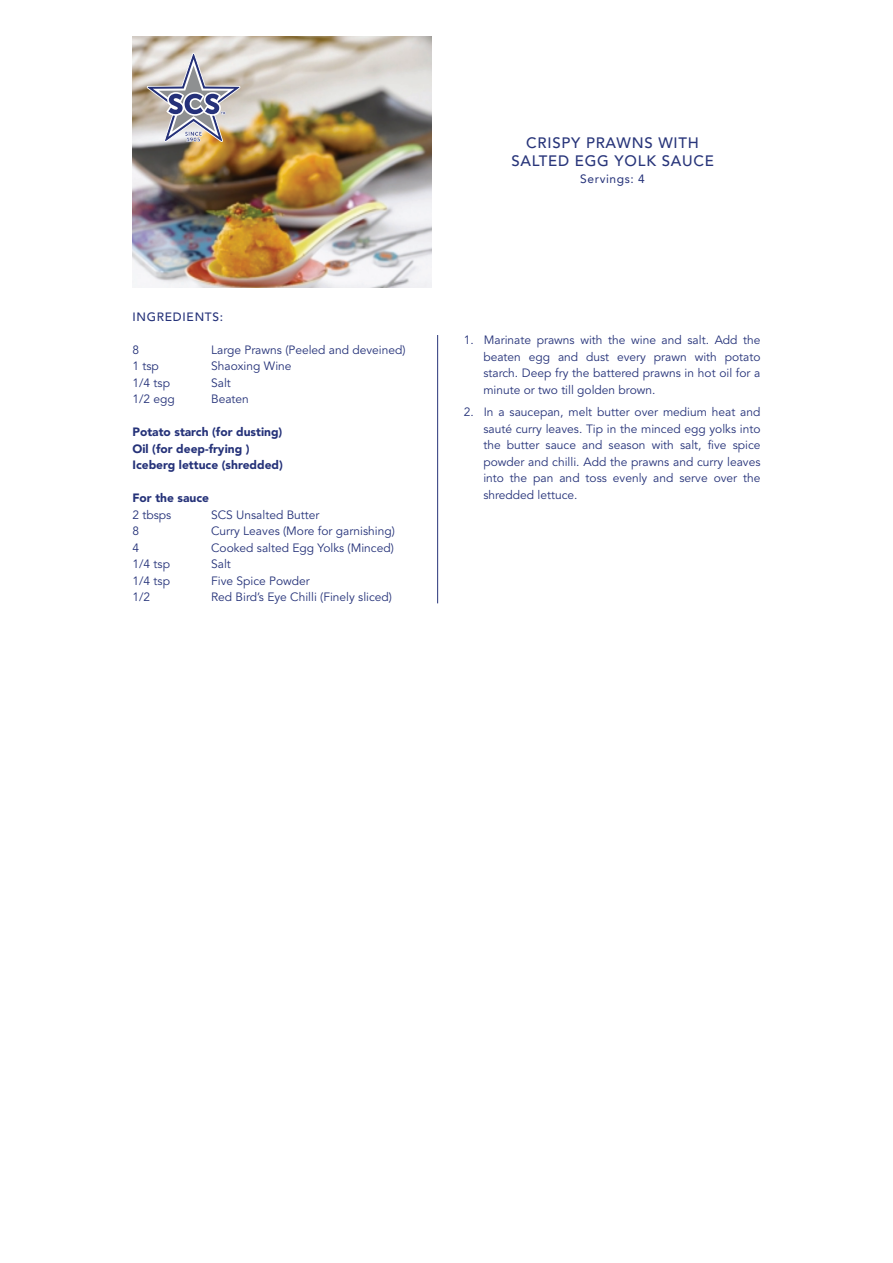
<style>
.page{position:relative;width:893px;height:1263px;background:#fff}
.page>*{position:absolute;margin:0;border:0;box-sizing:border-box;transform-origin:0 0}
.t1{font:500 15px/18px "Avenir";letter-spacing:.05em;color:#28357a;text-align:center}
.t2{font:12px/16.5px "Avenir";color:#253279;text-align:justify}
.t3{font:900 12px/16.5px "Avenir";color:#253279}
.t4{font:500 12px "Avenir";letter-spacing:.06em;color:#253279}
.t5{font:12px "Avenir";letter-spacing:.05em;color:#253279}
</style>
<div class="page">
<hr style="left:437px;top:335px;width:1px;height:268px;background:#28357a">
<img style="left:132px;top:36px;width:300px;height:252px">
<svg style="left:147px;top:53px;width:93px;height:89px;background:#bbb7b9"></svg>
<p class="t4" style="left:132px;top:312px;width:92px">INGREDIENTS:</p>
<p class="t2" style="left:132px;top:343px;width:8px">8</p>
<p class="t2" style="left:211px;top:343px;width:196px">Large Prawns (Peeled and deveined)</p>
<p class="t2" style="left:132px;top:359px;width:28px">1 tsp</p>
<p class="t2" style="left:211px;top:359px;width:82px">Shaoxing Wine</p>
<p class="t2" style="left:132px;top:376px;width:39px">1/4 tsp</p>
<p class="t2" style="left:211px;top:376px;width:21px">Salt</p>
<p class="t2" style="left:132px;top:392px;width:44px">1/2 egg</p>
<p class="t2" style="left:211px;top:392px;width:39px">Beaten</p>
<p class="t3" style="left:132px;top:425px;width:152px">Potato starch (for dusting)<br>Oil (for deep-frying )<br>Iceberg lettuce (shredded)</p>
<p class="t3" style="left:132px;top:491px;width:78px">For the sauce</p>
<p class="t2" style="left:132px;top:508px;width:40px">2 tbsps</p>
<p class="t2" style="left:211px;top:508px;width:110px">SCS Unsalted Butter</p>
<p class="t2" style="left:132px;top:524px;width:8px">8</p>
<p class="t2" style="left:211px;top:524px;width:185px">Curry Leaves (More for garnishing)</p>
<p class="t2" style="left:132px;top:541px;width:8px">4</p>
<p class="t2" style="left:211px;top:541px;width:184px">Cooked salted Egg Yolks (Minced)</p>
<p class="t2" style="left:132px;top:557px;width:39px">1/4 tsp</p>
<p class="t2" style="left:211px;top:557px;width:21px">Salt</p>
<p class="t2" style="left:132px;top:574px;width:39px">1/4 tsp</p>
<p class="t2" style="left:211px;top:574px;width:100px">Five Spice Powder</p>
<p class="t2" style="left:132px;top:590px;width:19px">1/2</p>
<p class="t2" style="left:211px;top:590px;width:182px">Red Bird’s Eye Chilli (Finely sliced)</p>
<p class="t1" style="left:511px;top:135px;width:204px">CRISPY PRAWNS WITH<br>SALTED EGG YOLK SAUCE</p>
<p class="t5" style="left:580px;top:174px;width:66px">Servings: 4</p>
<p class="t2" style="left:483px;top:333px;width:279px;text-indent:-20px">1. Marinate prawns with the wine and salt. Add the beaten egg and dust every prawn with potato starch. Deep fry the battered prawns in hot oil for a minute or two till golden brown.</p>
<p class="t2" style="left:483px;top:405px;width:279px;text-indent:-20px">2. In a saucepan, melt butter over medium heat and sauté curry leaves. Tip in the minced egg yolks into the butter sauce and season with salt, five spice powder and chilli. Add the prawns and curry leaves into the pan and toss evenly and serve over the shredded lettuce.</p>
</div>
